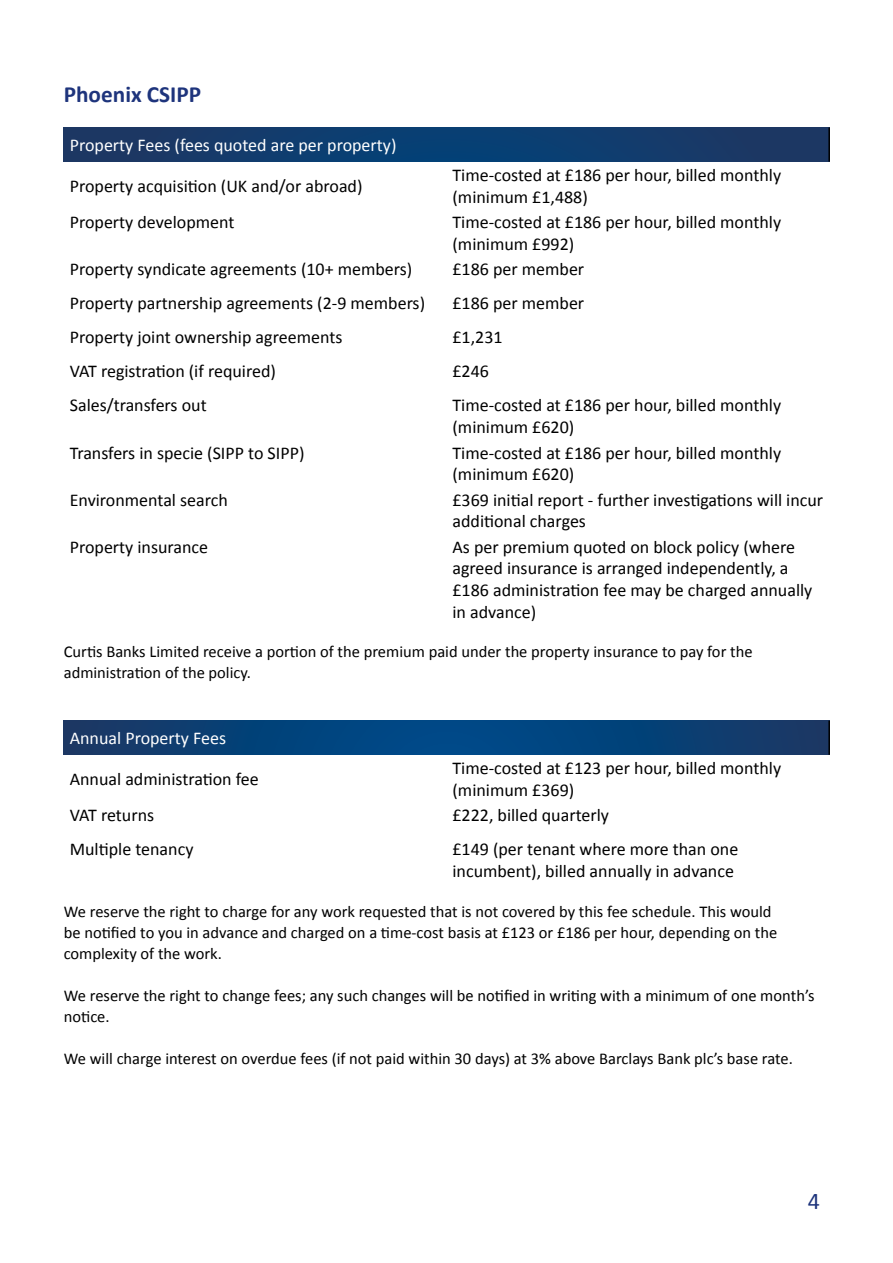
<style>
.page{position:relative;width:893px;height:1263px;background:#fff}
.page>*{position:absolute;margin:0;border:0;box-sizing:border-box;transform-origin:0 0}
.t1{font:24px "Calibri";color:#1e347c}
.t2{font:700 23.25px "Calibri";color:#1e347c}
.t3{font:18px/21.6px "Calibri";color:#000}
.t4{font:18px "Calibri";color:#fff}
.t5{font:16.5px/21px "Calibri";color:#000}
</style>
<div class="page">
<div style="left:64px;top:128px;width:765px;height:34px;background:linear-gradient(to bottom,#143b6b,#103c6d)"></div>
<hr style="left:828px;top:128px;width:2px;height:34px;background:#000">
<svg style="left:64px;top:721px;width:764px;height:34px;background:#084077"></svg>
<hr style="left:828px;top:721px;width:2px;height:34px;background:#000">
<p class="t2" style="left:64px;top:78px;width:139px">Phoenix CSIPP</p>
<p class="t4" style="left:70px;top:133px;width:328px">Property Fees (fees quoted are per property)</p>
<p class="t3" style="left:70px;top:175px;width:294px">Property acquisition (UK and/or abroad)</p>
<p class="t3" style="left:452px;top:164px;width:330px">Time-costed at £186 per hour, billed monthly (minimum £1,488)</p>
<p class="t3" style="left:70px;top:211px;width:166px">Property development</p>
<p class="t3" style="left:452px;top:211px;width:330px">Time-costed at £186 per hour, billed monthly (minimum £992)</p>
<p class="t3" style="left:70px;top:258px;width:344px">Property syndicate agreements (10+ members)</p>
<p class="t3" style="left:452px;top:258px;width:133px">£186 per member</p>
<p class="t3" style="left:70px;top:292px;width:357px">Property partnership agreements (2-9 members)</p>
<p class="t3" style="left:452px;top:292px;width:133px">£186 per member</p>
<p class="t3" style="left:70px;top:326px;width:274px">Property joint ownership agreements</p>
<p class="t3" style="left:452px;top:326px;width:52px">£1,231</p>
<p class="t3" style="left:70px;top:360px;width:208px">VAT registration (if required)</p>
<p class="t3" style="left:452px;top:360px;width:38px">£246</p>
<p class="t3" style="left:70px;top:394px;width:138px">Sales/transfers out</p>
<p class="t3" style="left:452px;top:394px;width:330px">Time-costed at £186 per hour, billed monthly (minimum £620)</p>
<p class="t3" style="left:70px;top:441px;width:236px">Transfers in specie (SIPP to SIPP)</p>
<p class="t3" style="left:452px;top:441px;width:330px">Time-costed at £186 per hour, billed monthly (minimum £620)</p>
<p class="t3" style="left:70px;top:488px;width:160px">Environmental search</p>
<p class="t3" style="left:452px;top:488px;width:372px">£369 initial report - further investigations will incur additional charges</p>
<p class="t3" style="left:70px;top:535px;width:140px">Property insurance</p>
<p class="t3" style="left:452px;top:535px;width:361px">As per premium quoted on block policy (where agreed insurance is arranged independently, a £186 administration fee may be charged annually in advance)</p>
<p class="t5" style="left:64px;top:641px;width:690px">Curtis Banks Limited receive a portion of the premium paid under the property insurance to pay for the administration of the policy.</p>
<p class="t4" style="left:70px;top:726px;width:158px">Annual Property Fees</p>
<p class="t3" style="left:70px;top:768px;width:191px">Annual administration fee</p>
<p class="t3" style="left:452px;top:757px;width:330px">Time-costed at £123 per hour, billed monthly (minimum £369)</p>
<p class="t3" style="left:70px;top:804px;width:86px">VAT returns</p>
<p class="t3" style="left:452px;top:804px;width:158px">£222, billed quarterly</p>
<p class="t3" style="left:70px;top:838px;width:125px">Multiple tenancy</p>
<p class="t3" style="left:452px;top:838px;width:287px">£149 (per tenant where more than one incumbent), billed annually in advance</p>
<p class="t5" style="left:64px;top:900px;width:715px">We reserve the right to charge for any work requested that is not covered by this fee schedule. This would be notified to you in advance and charged on a time-cost basis at £123 or £186 per hour, depending on the complexity of the work.</p>
<p class="t5" style="left:64px;top:984px;width:752px">We reserve the right to change fees; any such changes will be notified in writing with a minimum of one month’s notice.</p>
<p class="t5" style="left:64px;top:1047px;width:731px">We will charge interest on overdue fees (if not paid within 30 days) at 3% above Barclays Bank plc’s base rate.</p>
<h1 class="t1" style="left:808px;top:1184px;width:14px">4</h1>
</div>
